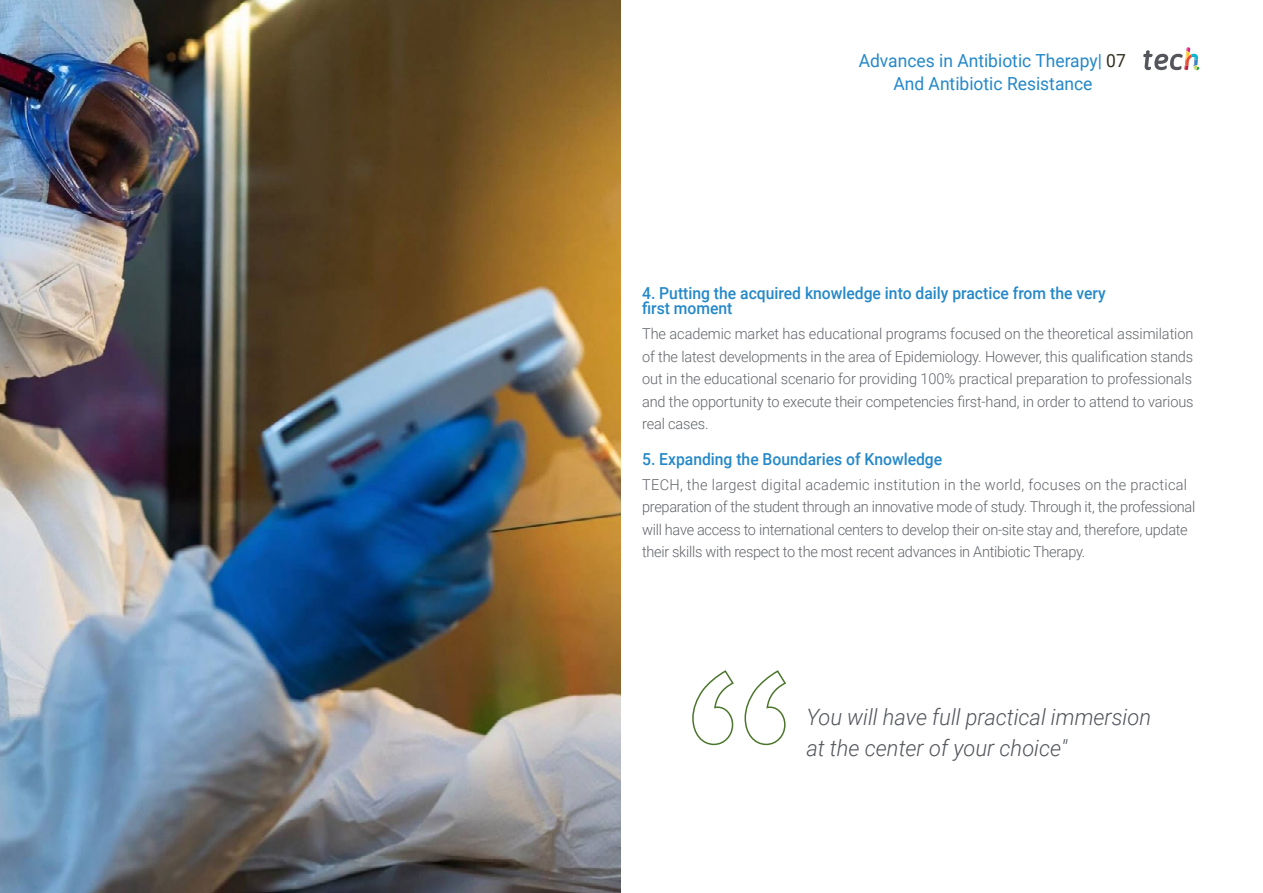
<style>
.page{position:relative;width:1263px;height:893px;background:#fff}
.page>*{position:absolute;margin:0;border:0;box-sizing:border-box;transform-origin:0 0}
.t1{font:italic 300 22.5px/31.5px "Roboto";color:#52555b}
.t2{font:18px/23.4px "Roboto";color:#2488c9;text-align:center}
.t3{font:500 16.5px/15px "Roboto";color:#2488c9;scale:.95 1}
.t4{font:300 15px/22.5px "Roboto";letter-spacing:-.02em;color:#61646a;text-align:justify}
.s1{color:#312e20}
</style>
<div class="page">
<img style="left:0;top:0;width:621px;height:893px">
<svg style="left:1143px;top:47px;width:56px;height:24px"></svg>
<svg style="left:692px;top:670px;width:94px;height:76px"></svg>
<p class="t2" style="left:859px;top:48px;width:269px">Advances in Antibiotic Therapy| <span class="s1">07<br></span>And Antibiotic Resistance</p>
<p class="t3" style="left:642px;top:285px;width:489px">4. Putting the acquired knowledge into daily practice from the very first moment</p>
<p class="t4" style="left:642px;top:322px;width:553px">The academic market has educational programs focused on the theoretical assimilation of the latest developments in the area of Epidemiology. However, this qualification stands out in the educational scenario for providing 100% practical preparation to professionals and the opportunity to execute their competencies first-hand, in order to attend to various real cases.</p>
<p class="t3" style="left:642px;top:451px;width:317px">5. Expanding the Boundaries of Knowledge</p>
<p class="t4" style="left:642px;top:473px;width:555px;text-align:left">TECH, the largest digital academic institution in the world, focuses on the practical preparation of the student through an innovative mode of study. Through it, the professional will have access to international centers to develop their on-site stay and, therefore, update their skills with respect to the most recent advances in Antibiotic Therapy.</p>
<h1 class="t1" style="left:806px;top:700px;width:346px">You will have full practical immersion at the center of your choice"</h1>
</div>
